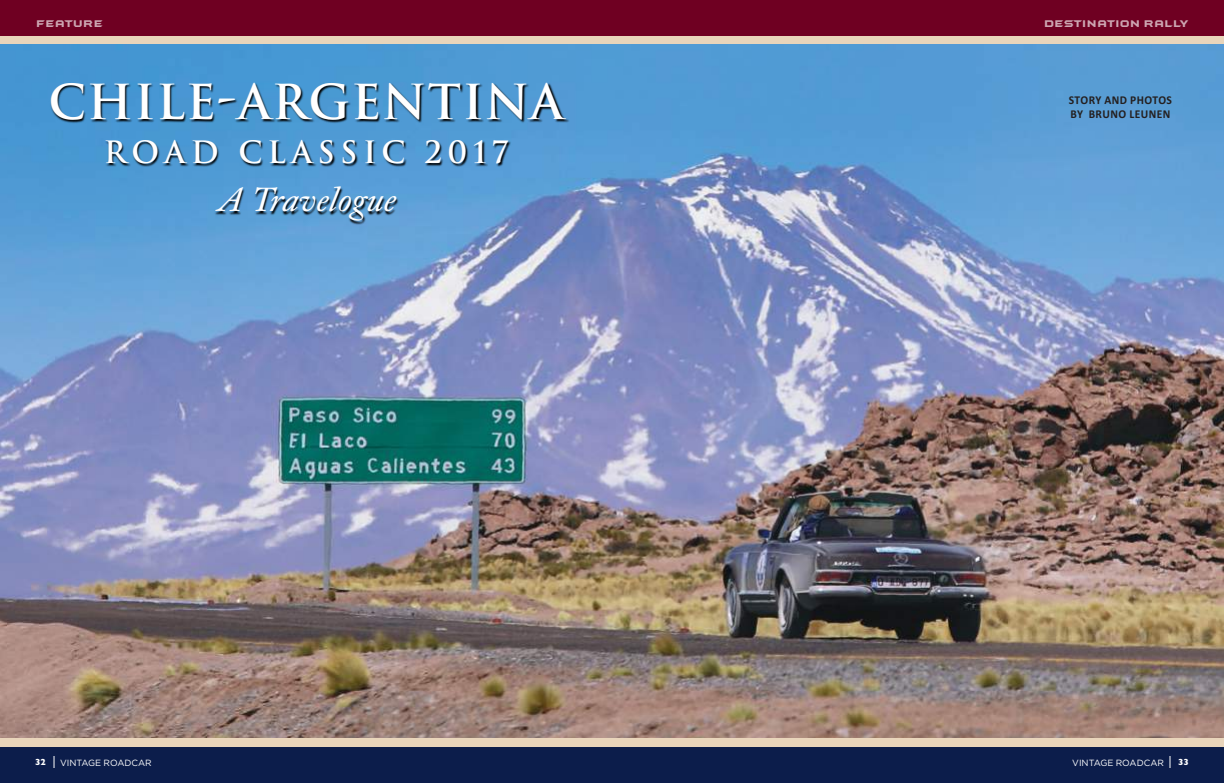
<style>
.page{position:relative;width:1224px;height:783px;background:#fff}
.page>*{position:absolute;margin:0;border:0;box-sizing:border-box;transform-origin:0 0}
.t1{font:700 47px "Trajan";letter-spacing:.025em;color:#fff}
.t2{font:italic 33px "Caslon Book BE";letter-spacing:.025em;color:#fff}
.t3{font:700 30px "Trajan";letter-spacing:.175em;color:#fff}
.t4{font:700 12px/14.4px "Calibri";letter-spacing:.04em;color:#241f1f;scale:.96 1}
.t5{font:10px "Batman Forever 1";color:rgb(255 255 255/.65);scale:.96 1}
.t6{font:9px "Gotham";color:#fff}
.t7{font:700 9px "Gill Sans";color:#fff}
</style>
<div class="page">
<div style="left:0;top:738px;width:1224px;height:45px;background:#0c1d4b"></div>
<div style="left:0;top:0;width:1224px;height:45px;background:#6f0022"></div>
<svg style="left:1170px;top:756px;width:1px;height:12px"></svg>
<svg style="left:54px;top:756px;width:1px;height:12px"></svg>
<div style="left:0;top:36px;width:1224px;height:9px;background:#e9d5bb"></div>
<div style="left:0;top:738px;width:1224px;height:9px;background:#e9d5bb"></div>
<img style="left:0;top:44px;width:1224px;height:694px">
<img style="left:2px;top:75px;width:610px;height:111px">
<img style="left:32px;top:181px;width:550px;height:105px">
<p class="t5" style="left:36px;top:17px;width:71px">FEATURE</p>
<h1 class="t1" style="left:48px;top:76px;width:517px">CHILE-ARGENTINA</h1>
<h3 class="t3" style="left:104px;top:135px;width:406px">ROAD CLASSIC 2017</h3>
<h2 class="t2" style="left:217px;top:187px;width:179px">A Travelogue</h2>
<p class="t7" style="left:35px;top:757px;width:12px">32</p>
<p class="t6" style="left:60px;top:759px;width:93px">VINTAGE ROADCAR</p>
<p class="t5" style="left:1044px;top:17px;width:152px">DESTINATION RALLY</p>
<h3 class="t4" style="left:1069px;top:92px;width:109px">STORY AND PHOTOS<br>BY BRUNO LEUNEN</h3>
<p class="t6" style="left:1072px;top:759px;width:93px">VINTAGE ROADCAR</p>
<p class="t7" style="left:1178px;top:757px;width:12px">33</p>
</div>
